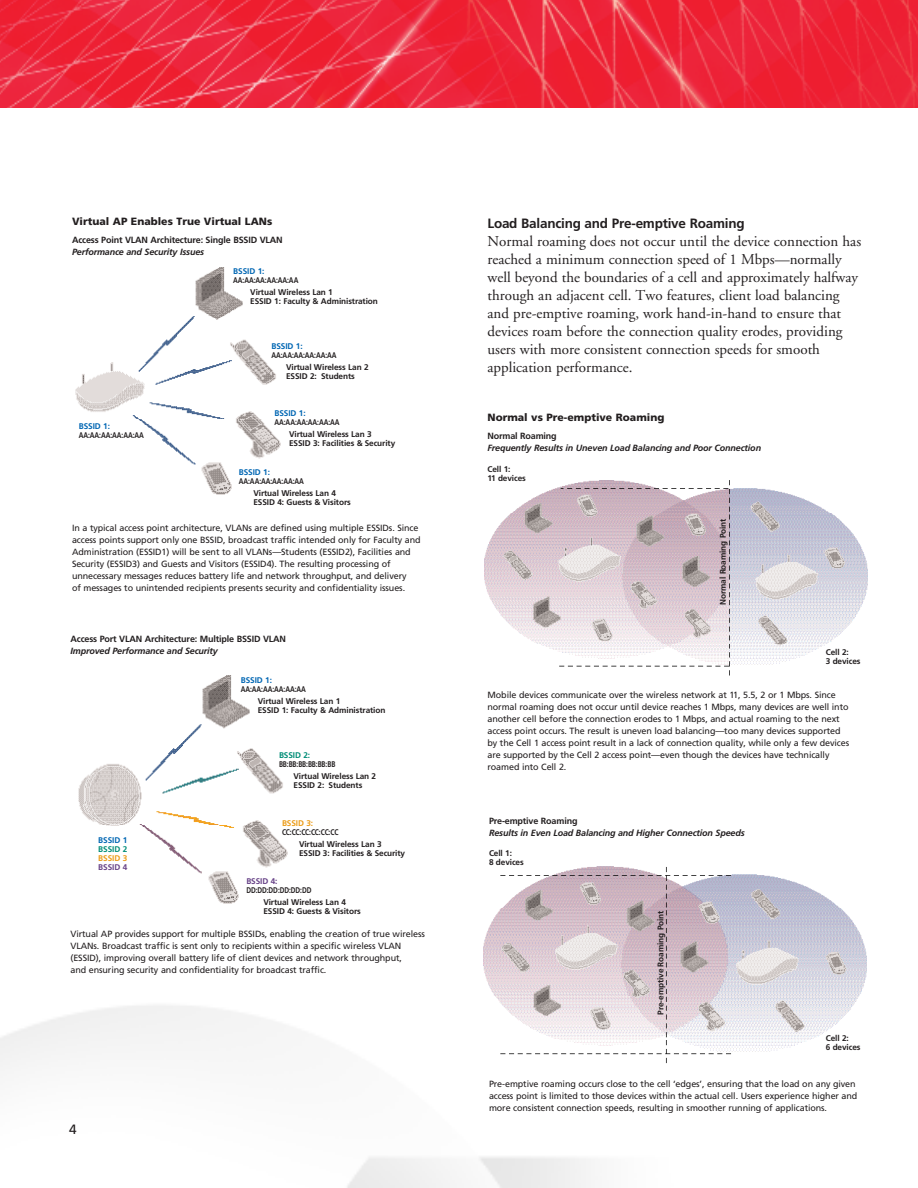
<style>
.page{position:relative;width:918px;height:1188px;background:#fff}
.page>*{position:absolute;margin:0;border:0;box-sizing:border-box;transform-origin:0 0}
.t1{font:15px/18px "Adobe Garamond";color:#231f20}
.t2{font:700 13.5px "Frutiger";letter-spacing:-.015em;color:#231f20}
.t3{font:13.5px "Frutiger";color:#231f20}
.t4{font:900 10.5px "Frutiger";color:#231f20}
.t5{font:9px/12px "Frutiger";letter-spacing:-.01em;color:#231f20}
.t6{font:italic 700 9px "Frutiger";letter-spacing:-.015em;color:#231f20}
.t7{font:700 9px "Frutiger";letter-spacing:-.015em;color:#231f20}
.t8{font:700 8.25px/12px "Frutiger";letter-spacing:-.01em;color:#231f20;scale:.8 1}
.t9{font:700 8.25px/9px "Frutiger";letter-spacing:-.01em;color:#231f20}
.t10{font:700 8.25px "Frutiger";letter-spacing:-.01em;color:#0166b3}
.t11{font:700 8.25px "Frutiger";letter-spacing:-.01em;color:#008d77}
.t12{font:700 8.25px "Frutiger";letter-spacing:-.01em;color:#ec9c18}
.t13{font:700 8.25px "Frutiger";letter-spacing:-.01em;color:#674287}
</style>
<div class="page">
<img style="left:0;top:0;width:918px;height:108px">
<img style="left:76px;top:267px;width:200px;height:153px">
<img style="left:139px;top:420px;width:141px;height:75px">
<img style="left:79px;top:676px;width:204px;height:149px">
<img style="left:106px;top:825px;width:182px;height:78px">
<img style="left:485px;top:480px;width:382px;height:196px">
<img style="left:500px;top:866px;width:342px;height:43px">
<img style="left:484px;top:909px;width:382px;height:155px">
<p class="t4" style="left:72px;top:218px;width:202px">Virtual AP Enables True Virtual LANs</p>
<p class="t7" style="left:72px;top:237px;width:212px">Access Point VLAN Architecture: Single BSSID VLAN</p>
<p class="t6" style="left:72px;top:249px;width:134px">Performance and Security Issues</p>
<p class="t10" style="left:79px;top:423px;width:33px">BSSID 1:</p>
<p class="t8" style="left:79px;top:430px;width:83px">AA:AA:AA:AA:AA:AA</p>
<p class="t10" style="left:233px;top:267px;width:33px">BSSID 1:</p>
<p class="t8" style="left:250px;top:274px;width:105px;text-indent:-17px">AA:AA:AA:AA:AA:AA<br>Virtual Wireless Lan 1</p>
<p class="t9" style="left:250px;top:297px;width:129px">ESSID 1: Faculty &amp; Administration</p>
<p class="t10" style="left:271px;top:342px;width:33px">BSSID 1:</p>
<p class="t8" style="left:286px;top:349px;width:105px;text-indent:-15px">AA:AA:AA:AA:AA:AA<br>Virtual Wireless Lan 2</p>
<p class="t9" style="left:286px;top:372px;width:70px">ESSID 2: Students</p>
<p class="t10" style="left:275px;top:410px;width:33px">BSSID 1:</p>
<p class="t8" style="left:289px;top:417px;width:105px;text-indent:-15px">AA:AA:AA:AA:AA:AA<br>Virtual Wireless Lan 3</p>
<p class="t9" style="left:289px;top:440px;width:108px">ESSID 3: Facilities &amp; Security</p>
<p class="t10" style="left:239px;top:469px;width:33px">BSSID 1:</p>
<p class="t8" style="left:253px;top:476px;width:105px;text-indent:-15px">AA:AA:AA:AA:AA:AA<br>Virtual Wireless Lan 4</p>
<p class="t9" style="left:253px;top:498px;width:99px">ESSID 4: Guests &amp; Visitors</p>
<p class="t5" style="left:72px;top:523px;width:350px">In a typical access point architecture, VLANs are defined using multiple ESSIDs. Since access points support only one BSSID, broadcast traffic intended only for Faculty and Administration (ESSID1) will be sent to all VLANs—Students (ESSID2), Facilities and Security (ESSID3) and Guests and Visitors (ESSID4). The resulting processing of unnecessary messages reduces battery life and network throughput, and delivery<br>of messages to unintended recipients presents security and confidentiality issues.</p>
<p class="t7" style="left:70px;top:636px;width:217px">Access Port VLAN Architecture: Multiple BSSID VLAN</p>
<p class="t6" style="left:70px;top:648px;width:149px">Improved Performance and Security</p>
<p class="t10" style="left:98px;top:837px;width:31px">BSSID 1</p>
<p class="t11" style="left:98px;top:846px;width:31px">BSSID 2</p>
<p class="t12" style="left:98px;top:855px;width:31px">BSSID 3</p>
<p class="t13" style="left:98px;top:864px;width:31px">BSSID 4</p>
<p class="t10" style="left:241px;top:677px;width:33px">BSSID 1:</p>
<p class="t8" style="left:258px;top:684px;width:105px;text-indent:-17px">AA:AA:AA:AA:AA:AA<br>Virtual Wireless Lan 1</p>
<p class="t9" style="left:258px;top:706px;width:129px">ESSID 1: Faculty &amp; Administration</p>
<p class="t11" style="left:279px;top:752px;width:33px">BSSID 2:</p>
<p class="t8" style="left:294px;top:759px;width:105px;text-indent:-15px">BB:BB:BB:BB:BB:BB<br>Virtual Wireless Lan 2</p>
<p class="t9" style="left:294px;top:781px;width:70px">ESSID 2: Students</p>
<p class="t12" style="left:282px;top:820px;width:33px">BSSID 3:</p>
<p class="t8" style="left:299px;top:827px;width:105px;text-indent:-17px">CC:CC:CC:CC:CC:CC<br>Virtual Wireless Lan 3</p>
<p class="t9" style="left:299px;top:849px;width:108px">ESSID 3: Facilities &amp; Security</p>
<p class="t13" style="left:246px;top:878px;width:33px">BSSID 4:</p>
<p class="t8" style="left:263px;top:885px;width:105px;text-indent:-17px">DD:DD:DD:DD:DD:DD<br>Virtual Wireless Lan 4</p>
<p class="t9" style="left:263px;top:908px;width:99px">ESSID 4: Guests &amp; Visitors</p>
<p class="t5" style="left:70px;top:929px;width:356px">Virtual AP provides support for multiple BSSIDs, enabling the creation of true wireless VLANs. Broadcast traffic is sent only to recipients within a specific wireless VLAN (ESSID), improving overall battery life of client devices and network throughput,<br>and ensuring security and confidentiality for broadcast traffic.</p>
<h2 class="t3" style="left:69px;top:1124px;width:9px">4</h2>
<h2 class="t2" style="left:488px;top:218px;width:259px">Load Balancing and Pre-emptive Roaming</h2>
<p class="t1" style="left:488px;top:233px;width:375px">Normal roaming does not occur until the device connection has reached a minimum connection speed of 1 Mbps—normally well beyond the boundaries of a cell and approximately halfway through an adjacent cell. Two features, client load balancing and pre-emptive roaming, work hand-in-hand to ensure that devices roam before the connection quality erodes, providing users with more consistent connection speeds for smooth application performance.</p>
<p class="t4" style="left:488px;top:413px;width:178px">Normal vs Pre-emptive Roaming</p>
<p class="t7" style="left:488px;top:432px;width:71px">Normal Roaming</p>
<p class="t6" style="left:488px;top:444px;width:275px">Frequently Results in Uneven Load Balancing and Poor Connection</p>
<p class="t9" style="left:488px;top:466px;width:40px">Cell 1:<br>11 devices</p>
<p class="t9" style="left:719px;top:605px;width:88px;rotate:-90deg">Normal Roaming Point</p>
<p class="t9" style="left:826px;top:648px;width:36px">Cell 2:<br>3 devices</p>
<p class="t5" style="left:488px;top:690px;width:363px">Mobile devices communicate over the wireless network at 11, 5.5, 2 or 1 Mbps. Since normal roaming does not occur until device reaches 1 Mbps, many devices are well into another cell before the connection erodes to 1 Mbps, and actual roaming to the next access point occurs. The result is uneven load balancing—too many devices supported by the Cell 1 access point result in a lack of connection quality, while only a few devices are supported by the Cell 2 access point—even though the devices have technically roamed into Cell 2.</p>
<p class="t7" style="left:489px;top:817px;width:90px">Pre-emptive Roaming</p>
<p class="t6" style="left:489px;top:829px;width:257px">Results in Even Load Balancing and Higher Connection Speeds</p>
<p class="t9" style="left:489px;top:849px;width:36px">Cell 1:<br>8 devices</p>
<p class="t9" style="left:657px;top:1015px;width:106px;rotate:-90deg">Pre-emptive Roaming Point</p>
<p class="t9" style="left:826px;top:1035px;width:36px">Cell 2:<br>6 devices</p>
<p class="t5" style="left:489px;top:1078px;width:370px">Pre-emptive roaming occurs close to the cell ‘edges’, ensuring that the load on any given access point is limited to those devices within the actual cell. Users experience higher and more consistent connection speeds, resulting in smoother running of applications.</p>
</div>
